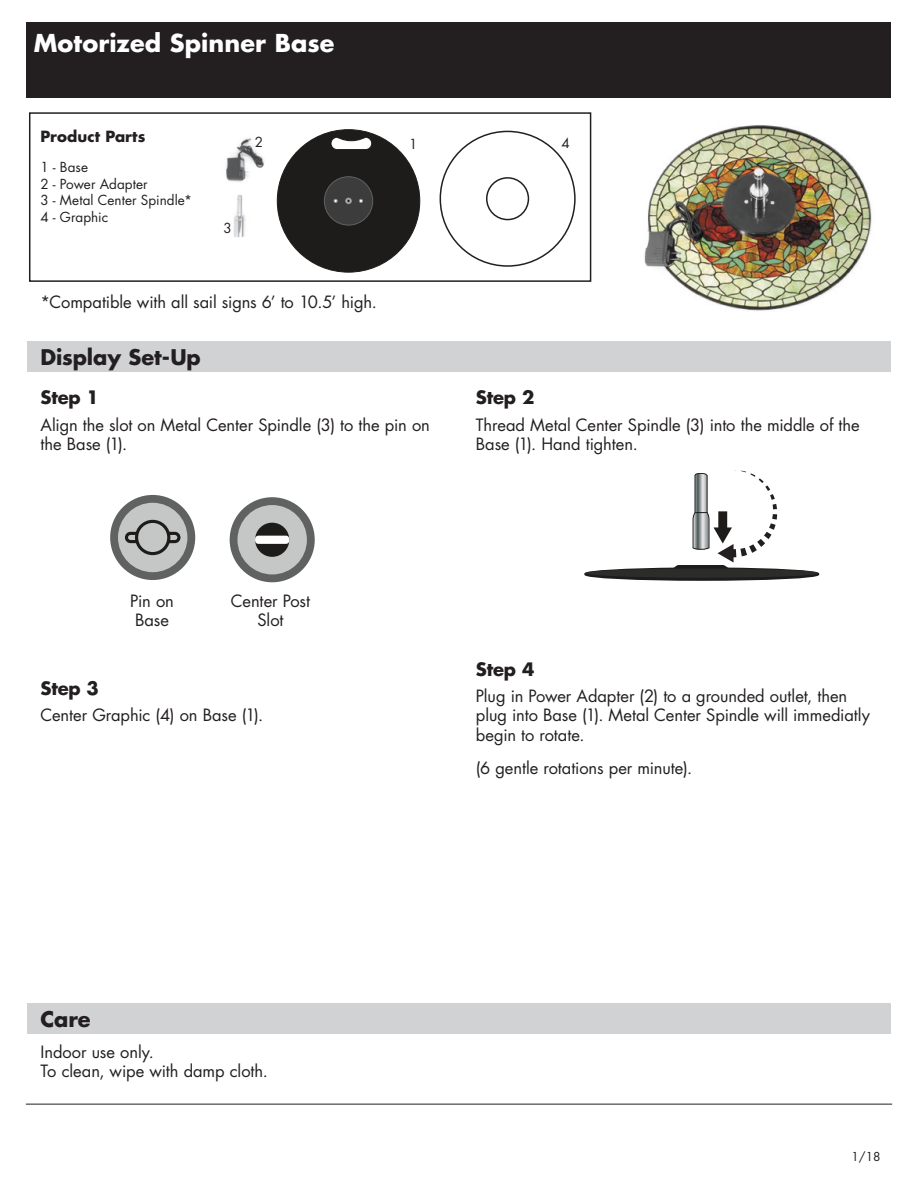
<style>
.page{position:relative;width:918px;height:1188px;background:#fff}
.page>*{position:absolute;margin:0;border:0;box-sizing:border-box;transform-origin:0 0}
.Product_Name___Item{font:700 24px "Futura";letter-spacing:.005em;color:#fff}
.Step_Section_Titles{font:700 21px "Futura";letter-spacing:-.005em;color:#231f20}
.Step_1__Step_2_etc{font:700 18px "Futura";letter-spacing:-.01em;color:#231f20}
.Steps_Body_Copy{font:16.5px/19.5px "Futura";letter-spacing:-.005em;color:#231f20}
.Product_Spec__Bold_T{font:700 15px "Futura";letter-spacing:.005em;color:#231f20}
.Product_Spec_Body_Co{font:13.5px "Futura";letter-spacing:.005em;color:#231f20}
.t1{font:12px "Futura";color:#231f20}
</style>
<div class="page">
<img style="left:226px;top:138px;width:38px;height:100px">
<div style="left:27px;top:22px;width:864px;height:75px;background:#231f20"></div>
<div style="left:27px;top:341px;width:864px;height:30px;background:#d1d2d4"></div>
<hr style="left:26px;top:1104px;width:866px;height:1px;background:#231f20">
<div style="left:27px;top:1003px;width:864px;height:31px;background:#d1d2d4"></div>
<div style="left:29px;top:112px;width:562px;height:170px;border:2px solid #231f20"></div>
<img style="left:644px;top:125px;width:228px;height:186px">
<div style="left:486px;top:177px;width:43px;height:43px;border:2px solid #231f20;border-radius:50%"></div>
<div style="left:277px;top:130px;width:143px;height:142px;background:#1d1c1b;border-radius:50%"></div>
<div style="left:324px;top:177px;width:49px;height:48px;background:#3b3c3b;border-radius:50%"></div>
<div style="left:324px;top:176px;width:49px;height:49px;border:1px solid #606161;border-radius:50%"></div>
<svg style="left:334px;top:199px;width:4px;height:4px"></svg>
<svg style="left:359px;top:199px;width:4px;height:4px"></svg>
<div style="left:345px;top:198px;width:7px;height:6px;border:1px solid #919393;border-radius:50%"></div>
<svg style="left:346px;top:198px;width:5px;height:6px"></svg>
<svg style="left:331px;top:137px;width:41px;height:13px"></svg>
<svg style="left:110px;top:495px;width:85px;height:85px"></svg>
<div style="left:126px;top:533px;width:53px;height:9px;background:#c5c6c6;border-radius:4px"></div>
<div style="left:125px;top:532px;width:55px;height:11px;border:3px solid #1d1c1b;border-radius:4px"></div>
<div style="left:137px;top:521px;width:32px;height:33px;background:#c5c6c6;border-radius:50%"></div>
<div style="left:135px;top:520px;width:35px;height:35px;border:3px solid #1d1c1b;border-radius:50%"></div>
<svg style="left:230px;top:497px;width:85px;height:85px"></svg>
<div style="left:255px;top:523px;width:34px;height:34px;background:#1d1c1b;border-radius:50%"></div>
<div style="left:255px;top:536px;width:34px;height:8px;background:#fff;border-radius:3px"></div>
<svg style="left:584px;top:470px;width:235px;height:111px"></svg>
<p class="Product_Name___Item" style="left:34px;top:27px;width:302px">Motorized Spinner Base</p>
<p class="Product_Spec__Bold_T" style="left:40px;top:126px;width:106px">Product Parts</p>
<p class="Product_Spec_Body_Co" style="left:40px;top:158px;width:49px">1 - Base</p>
<p class="Product_Spec_Body_Co" style="left:40px;top:174px;width:109px">2 - Power Adapter</p>
<p class="Product_Spec_Body_Co" style="left:40px;top:191px;width:153px">3 - Metal Center Spindle*</p>
<p class="Product_Spec_Body_Co" style="left:40px;top:207px;width:69px">4 - Graphic</p>
<p class="Product_Spec_Body_Co" style="left:255px;top:132px;width:10px">2</p>
<p class="Product_Spec_Body_Co" style="left:224px;top:219px;width:10px">3</p>
<p class="Steps_Body_Copy" style="left:40px;top:292px;width:338px">*Compatible with all sail signs 6’ to 10.5’ high.</p>
<p class="Product_Spec_Body_Co" style="left:409px;top:135px;width:10px">1</p>
<p class="Product_Spec_Body_Co" style="left:562px;top:133px;width:10px">4</p>
<p class="Step_Section_Titles" style="left:40px;top:342px;width:162px">Display Set-Up</p>
<p class="Step_1__Step_2_etc" style="left:40px;top:385px;width:60px">Step 1</p>
<p class="Steps_Body_Copy" style="left:40px;top:415px;width:391px">Align the slot on Metal Center Spindle (3) to the pin on the Base (1).</p>
<p class="Step_1__Step_2_etc" style="left:476px;top:385px;width:60px">Step 2</p>
<p class="Steps_Body_Copy" style="left:476px;top:415px;width:385px">Thread Metal Center Spindle (3) into the middle of the<br>Base (1). Hand tighten.</p>
<p class="Steps_Body_Copy" style="left:130px;top:591px;width:45px">Pin on<br>Base</p>
<p class="Steps_Body_Copy" style="left:231px;top:591px;width:81px;text-align:center">Center Post<br>Slot</p>
<p class="Step_1__Step_2_etc" style="left:40px;top:676px;width:60px">Step 3</p>
<p class="Steps_Body_Copy" style="left:40px;top:705px;width:224px">Center Graphic (4) on Base (1).</p>
<p class="Step_1__Step_2_etc" style="left:476px;top:656px;width:60px">Step 4</p>
<p class="Steps_Body_Copy" style="left:476px;top:686px;width:396px">Plug in Power Adapter (2) to a grounded outlet, then plug into Base (1). Metal Center Spindle will immediatly begin to rotate.</p>
<p class="Steps_Body_Copy" style="left:476px;top:758px;width:218px">(6 gentle rotations per minute).</p>
<p class="Step_Section_Titles" style="left:40px;top:1004px;width:52px">Care</p>
<p class="Steps_Body_Copy" style="left:40px;top:1042px;width:229px">Indoor use only.<br>To clean, wipe with damp cloth.</p>
<p class="t1" style="left:851px;top:1148px;width:31px">1/18</p>
</div>
